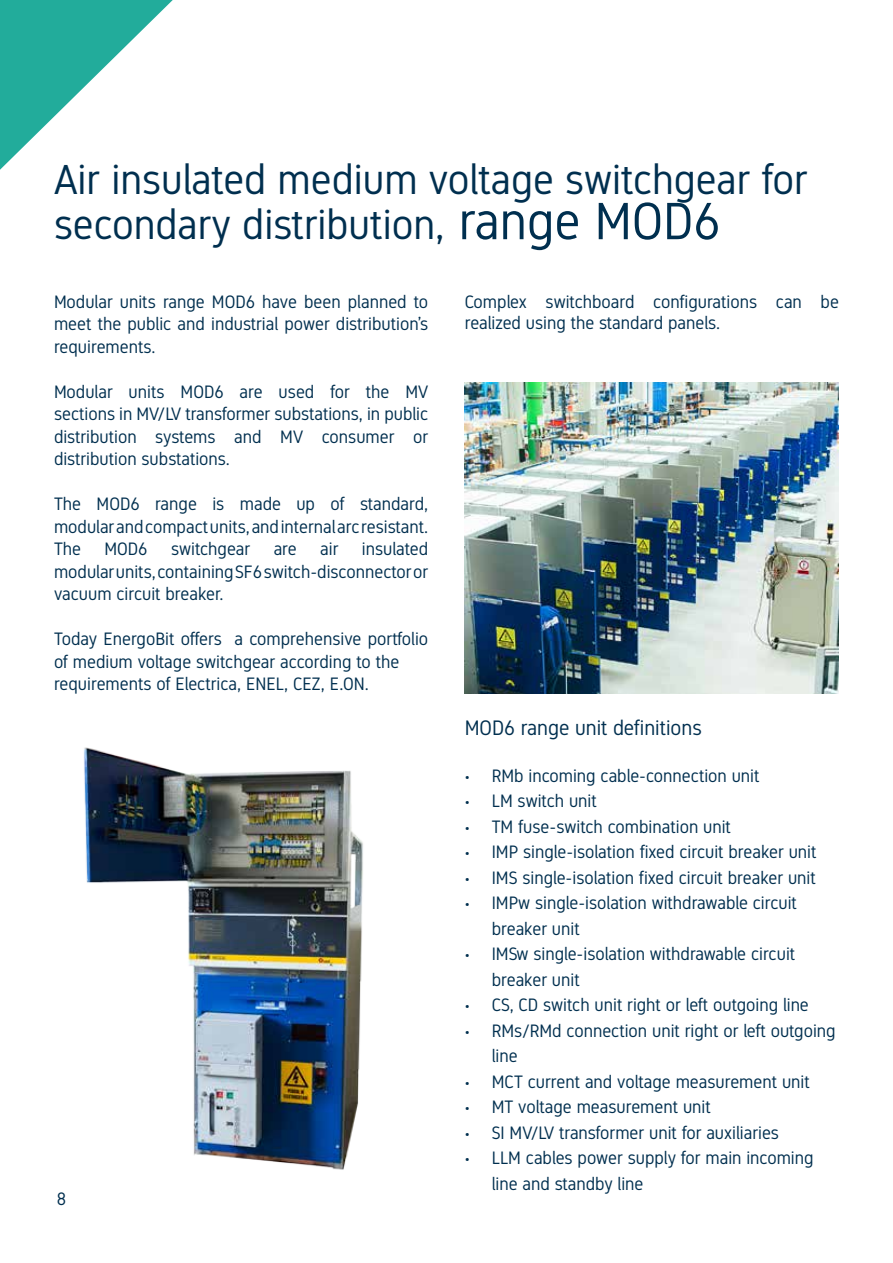
<style>
.page{position:relative;width:893px;height:1263px;background:#fff}
.page>*{position:absolute;margin:0;border:0;box-sizing:border-box;transform-origin:0 0}
.t1{font:42px/45px "Gidole";color:#002f4f}
.t2{font:21px "Gidole";color:#002f4f}
.t3{font:18px/22.5px "Gidole";color:#002f4f}
.s1{font-size:52.5px}
</style>
<div class="page">
<img style="left:84px;top:747px;width:279px;height:423px">
<img style="left:465px;top:383px;width:374px;height:311px">
<svg style="left:0;top:0;width:173px;height:170px"></svg>
<h1 class="t1" style="left:54px;top:157px;width:755px">Air insulated medium voltage switchgear for secondary distribution, <span class="s1">range MOD6</span></h1>
<p class="t3" style="left:54px;top:290px;width:376px;text-align:justify">Modular units range MOD6 have been planned to meet the public and industrial power distribution’s requirements.</p>
<p class="t3" style="left:54px;top:380px;width:376px;text-align:justify">Modular units MOD6 are used for the MV sections in MV/LV transformer substations, in public distribution systems and MV consumer or distribution substations.</p>
<p class="t3" style="left:54px;top:493px;width:376px;text-align:justify">The MOD6 range is made up of standard, modular and compact units, and internal arc resistant.<br>The</p>
<p class="t3" style="left:54px;top:538px;width:376px;text-align:justify;text-indent:308px">insulated modular units, containing SF6 switch-disconnector or vacuum circuit breaker.</p>
<p class="t3" style="left:54px;top:628px;width:376px">Today EnergoBit offers a comprehensive portfolio of medium voltage switchgear according to the requirements of Electrica, ENEL, CEZ, E.ON.</p>
<p class="t3" style="left:104px;top:538px;width:45px">MOD6</p>
<p class="t3" style="left:171px;top:538px;width:81px">switchgear</p>
<p class="t3" style="left:274px;top:538px;width:25px">are</p>
<p class="t3" style="left:320px;top:538px;width:20px">air</p>
<p class="t3" style="left:57px;top:1187px;width:11px">8</p>
<p class="t3" style="left:465px;top:291px;width:376px;line-height:21px">Complex switchboard configurations can be realized using the standard panels.</p>
<p class="t2" style="left:465px;top:715px;width:239px">MOD6 range unit definitions</p>
<p class="t3" style="left:465px;top:764px;width:296px">• RMb incoming cable-connection unit</p>
<p class="t3" style="left:465px;top:790px;width:134px">• LM switch unit</p>
<p class="t3" style="left:465px;top:815px;width:268px">• TM fuse-switch combination unit</p>
<p class="t3" style="left:465px;top:841px;width:353px">• IMP single-isolation fixed circuit breaker unit</p>
<p class="t3" style="left:465px;top:866px;width:353px">• IMS single-isolation fixed circuit breaker unit</p>
<p class="t3" style="left:492px;top:890px;width:307px;line-height:25.5px;text-indent:-27px">• IMPw single-isolation withdrawable circuit breaker unit</p>
<p class="t3" style="left:492px;top:941px;width:305px;line-height:25.5px;text-indent:-27px">• IMSw single-isolation withdrawable circuit breaker unit</p>
<p class="t3" style="left:465px;top:994px;width:346px">• CS, CD switch unit right or left outgoing line</p>
<p class="t3" style="left:492px;top:1018px;width:345px;line-height:25.5px;text-indent:-27px">• RMs/RMd connection unit right or left outgoing line</p>
<p class="t3" style="left:465px;top:1070px;width:347px">• MCT current and voltage measurement unit</p>
<p class="t3" style="left:465px;top:1096px;width:248px">• MT voltage measurement unit</p>
<p class="t3" style="left:465px;top:1121px;width:316px">• SI MV/LV transformer unit for auxiliaries</p>
<p class="t3" style="left:492px;top:1145px;width:323px;line-height:25.5px;text-indent:-27px">• LLM cables power supply for main incoming line and standby line</p>
</div>
